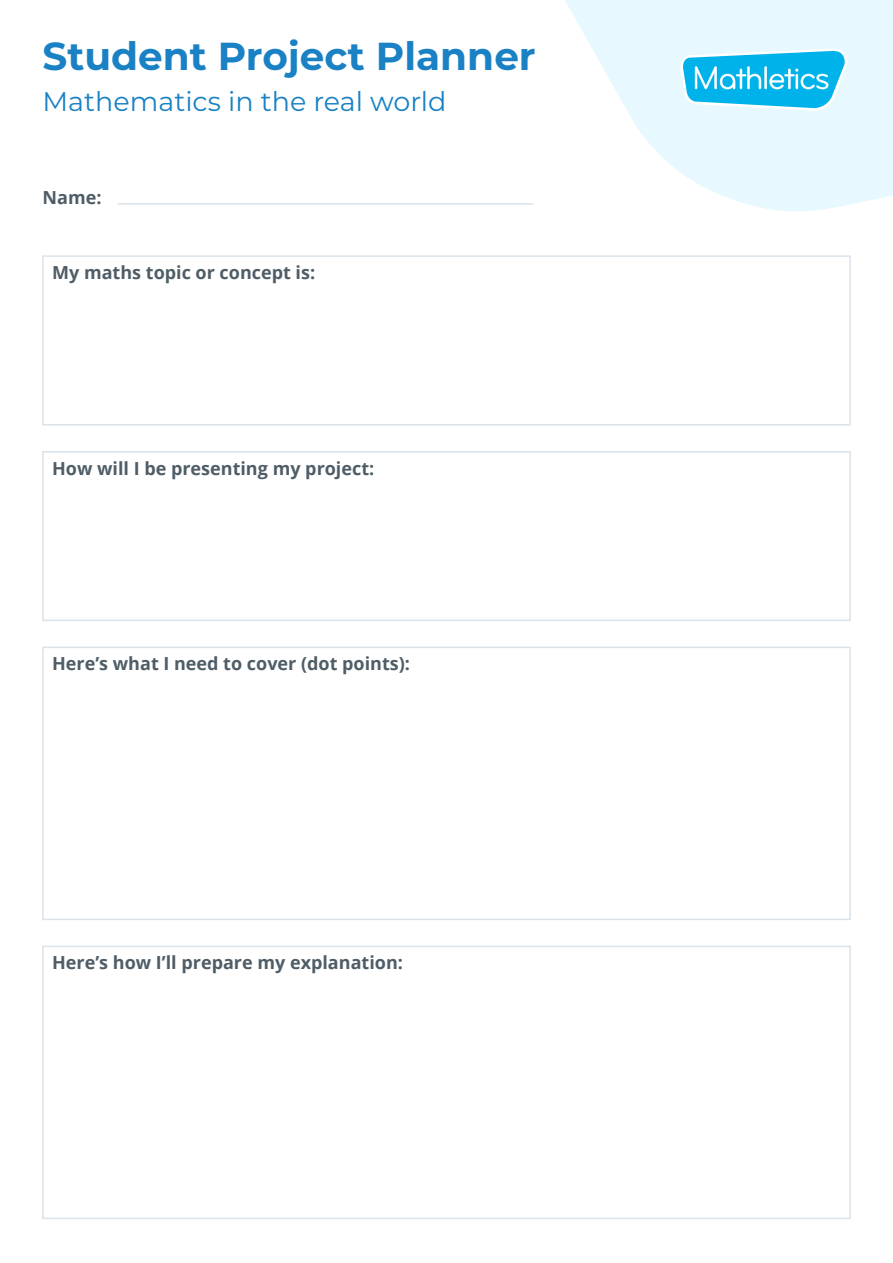
<style>
.page{position:relative;width:893px;height:1263px;background:#fff}
.page>*{position:absolute;margin:0;border:0;box-sizing:border-box;transform-origin:0 0}
.t1{font:700 39px "Montserrat";color:#1981c4}
.t2{font:27px "Montserrat";color:#1981c4}
.t3{font:700 18px "Open Sans";color:#4f5d67}
</style>
<div class="page">
<svg style="left:565px;top:0;width:328px;height:212px;fill:#e7f8fe"></svg>
<hr style="left:118px;top:203px;width:415px;height:2px;background:#dbe3e9">
<div style="left:42px;top:255px;width:809px;height:170px;border:2px solid #dbe3e9"></div>
<div style="left:42px;top:451px;width:809px;height:170px;border:2px solid #dbe3e9"></div>
<div style="left:42px;top:647px;width:809px;height:273px;border:2px solid #dbe3e9"></div>
<div style="left:42px;top:946px;width:809px;height:273px;border:2px solid #dbe3e9"></div>
<svg style="left:680px;top:48px;width:169px;height:63px;background:#58ccf1"></svg>
<h1 class="t1" style="left:43px;top:28px;width:495px">Student Project Planner</h1>
<h2 class="t2" style="left:43px;top:83px;width:405px">Mathematics in the real world</h2>
<p class="t3" style="left:43px;top:185px;width:60px">Name:</p>
<p class="t3" style="left:52px;top:260px;width:265px">My maths topic or concept is:</p>
<p class="t3" style="left:52px;top:455px;width:324px">How will I be presenting my project:</p>
<p class="t3" style="left:52px;top:651px;width:359px">Here’s what I need to cover (dot points):</p>
<p class="t3" style="left:52px;top:950px;width:352px">Here’s how I’ll prepare my explanation:</p>
</div>
